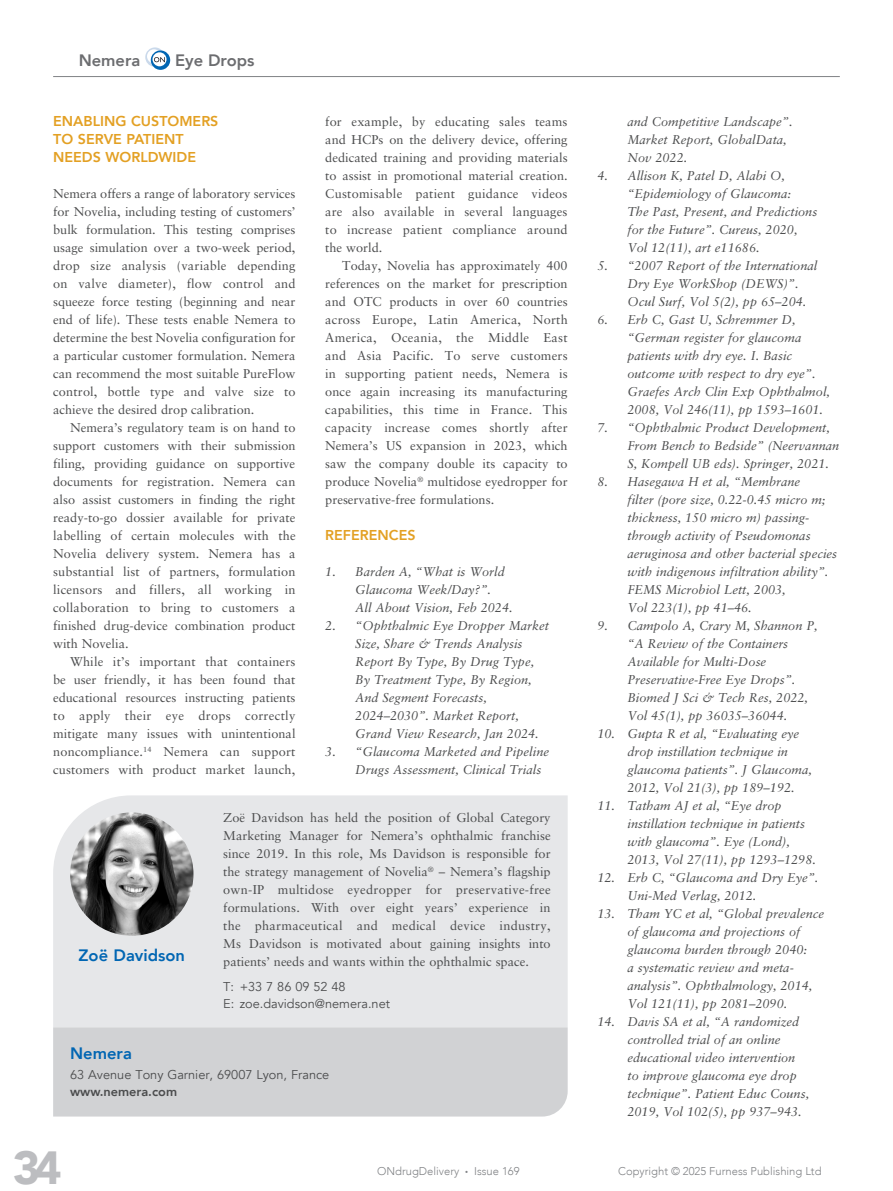
<style>
.page{position:relative;width:893px;height:1191px;background:#fff}
.page>*{position:absolute;margin:0;border:0;box-sizing:border-box;transform-origin:0 0}
.t1{font:900 46.35px "Avenir";color:#bcbdc0}
.MF_body_no_indent{font:800 16.5px "Avenir";color:#0166b3}
.t2{font:800 16.5px "Avenir";color:#6c6d70}
.MF_Xhead{font:800 14.25px/18px "Avenir";color:#e3a023}
.MF_References{font:italic 12.75px/18px "Sabon LT Pro";color:#4b4c4d}
.MF_body{font:12.75px/18px "Sabon LT Pro";color:#4b4c4d;text-align:justify}
.MF_body_no_indent-2{font:12.75px/18px "Sabon LT Pro";color:#4b4c4d;text-align:justify}
.MF_body_no_indent-3{font:12.75px "Avenir";color:#4b4c4d}
.MF_author_box_body{font:12.75px "Avenir";color:#4b4c4d}
.MF_author_box_body_BOLD{font:800 12.75px "Avenir";color:#4b4c4d}
.t3{font:300 11.25px "Avenir";color:#808285}
.s1{font-size:6px}
</style>
<div class="page">
<div style="left:53px;top:1027px;width:515px;height:89px;background:#d1d2d4"></div>
<div style="left:53px;top:795px;width:515px;height:232px;background:#e6e7e9"></div>
<img style="left:70px;top:812px;width:123px;height:123px;border-radius:62px">
<hr style="left:53px;top:76px;width:787px;height:1px;background:#808285">
<svg style="left:145px;top:47px;width:25px;height:23px"></svg>
<p class="t2" style="left:79px;top:47px;width:63px">Nemera</p>
<p class="t2" style="left:175px;top:47px;width:81px">Eye Drops</p>
<p class="MF_Xhead" style="left:53px;top:112px;width:167px">ENABLING CUSTOMERS<br>TO SERVE PATIENT<br>NEEDS WORLDWIDE</p>
<p class="MF_body_no_indent-2" style="left:53px;top:184px;width:244px">Nemera offers a range of laboratory services for Novelia, including testing of customers’ bulk formulation. This testing comprises usage simulation over a two-week period, drop size analysis (variable depending on valve diameter), flow control and squeeze force testing (beginning and near end of life). These tests enable Nemera to determine the best Novelia configuration for a particular customer formulation. Nemera can recommend the most suitable PureFlow control, bottle type and valve size to achieve the desired drop calibration.</p>
<p class="MF_body" style="left:53px;top:418px;width:244px;text-indent:17px">Nemera’s regulatory team is on hand to support customers with their submission filing, providing guidance on supportive documents for registration. Nemera can also assist customers in finding the right ready-to-go dossier available for private labelling of certain molecules with the Novelia delivery system. Nemera has a substantial list of partners, formulation licensors and fillers, all working in collaboration to bring to customers a finished drug-device combination product with Novelia.</p>
<p class="MF_body" style="left:53px;top:652px;width:244px;text-indent:17px">While it’s important that containers be user friendly, it has been found that educational resources instructing patients to apply their eye drops correctly mitigate many issues with unintentional noncompliance.<sup>14</sup> Nemera can support customers with product market launch,</p>
<p class="MF_body" style="left:325px;top:112px;width:244px">for example, by educating sales teams and HCPs on the delivery device, offering dedicated training and providing materials to assist in promotional material creation.<br>Customisable patient guidance videos are also available in several languages to increase patient compliance around the world.</p>
<p class="MF_body" style="left:325px;top:256px;width:244px;text-indent:17px">Today, Novelia has approximately 400 references on the market for prescription and OTC products in over 60 countries across Europe, Latin America, North America, Oceania, the Middle East and Asia Pacific. To serve customers in supporting patient needs, Nemera is once again increasing its manufacturing capabilities, this time in France. This capacity increase comes shortly after Nemera’s US expansion in 2023, which saw the company double its capacity to produce Novelia<sup>®</sup> multidose eyedropper for preservative-free formulations.</p>
<p class="MF_Xhead" style="left:325px;top:526px;width:92px">REFERENCES</p>
<p class="MF_References" style="left:355px;top:562px;width:159px;text-indent:-30px">1. Barden A, “What is World<br>Glaucoma Week/Day?”.<br>All About Vision, Feb 2024.</p>
<p class="MF_References" style="left:355px;top:616px;width:195px;text-indent:-30px">2. “Ophthalmic Eye Dropper Market<br>Size, Share &amp; Trends Analysis<br>Report By Type, By Drug Type,<br>By Treatment Type, By Region,<br>And Segment Forecasts,<br>2024–2030”. Market Report,<br>Grand View Research, Jan 2024.</p>
<p class="MF_References" style="left:355px;top:742px;width:195px;text-indent:-30px">3. “Glaucoma Marketed and Pipeline<br>Drugs Assessment, Clinical Trials</p>
<p class="MF_body_no_indent" style="left:79px;top:942px;width:108px">Zoë Davidson</p>
<p class="MF_body_no_indent-2" style="left:223px;top:808px;width:329px">Zoë Davidson has held the position of Global Category Marketing Manager for Nemera’s ophthalmic franchise since 2019. In this role, Ms Davidson is responsible for the strategy management of Novelia<sup>®</sup> – Nemera’s flagship own-IP multidose eyedropper for preservative-free formulations. With over eight years’ experience in the pharmaceutical and medical device industry, Ms Davidson is motivated about gaining insights into patients’ needs and wants within the ophthalmic space.</p>
<p class="MF_body_no_indent-3" style="left:223px;top:979px;width:124px">T: +33 7 86 09 52 48</p>
<p class="MF_body_no_indent-3" style="left:223px;top:995px;width:168px">E: zoe.davidson@nemera.net</p>
<p class="MF_body_no_indent" style="left:70px;top:1040px;width:63px">Nemera</p>
<p class="MF_author_box_body" style="left:70px;top:1067px;width:261px">63 Avenue Tony Garnier, 69007 Lyon, France</p>
<p class="MF_author_box_body_BOLD" style="left:70px;top:1081px;width:108px">www.nemera.com</p>
<p class="MF_References" style="left:627px;top:112px;width:167px">and Competitive Landscape”.<br>Market Report, GlobalData,<br>Nov 2022.</p>
<p class="MF_References" style="left:627px;top:166px;width:191px;text-indent:-30px">4. Allison K, Patel D, Alabi O, “Epidemiology of Glaucoma:<br>The Past, Present, and Predictions for the Future”. Cureus, 2020,<br>Vol 12(11), art e11686.</p>
<p class="MF_References" style="left:627px;top:256px;width:191px;text-indent:-30px">5. “2007 Report of the International<br>Dry Eye WorkShop (DEWS)”.<br>Ocul Surf, Vol 5(2), pp 65–204.</p>
<p class="MF_References" style="left:627px;top:310px;width:204px;text-indent:-30px">6. Erb C, Gast U, Schremmer D, “German register for glaucoma patients with dry eye. I. Basic outcome with respect to dry eye”.<br>Graefes Arch Clin Exp Ophthalmol,<br>2008, Vol 246(11), pp 1593–1601.</p>
<p class="MF_References" style="left:627px;top:418px;width:213px;text-indent:-30px">7. “Ophthalmic Product Development,<br>From Bench to Bedside” (Neervannan<br>S, Kompell UB eds). Springer, 2021.</p>
<p class="MF_References" style="left:627px;top:472px;width:211px;text-indent:-30px">8. Hasegawa H et al, “Membrane<br>filter (pore size, 0.22-0.45 micro m; thickness, 150 micro m) passing&shy;through activity of Pseudomonas aeruginosa and other bacterial species with indigenous infiltration ability”.<br>FEMS Microbiol Lett, 2003,<br>Vol 223(1), pp 41–46.</p>
<p class="MF_References" style="left:627px;top:616px;width:192px;text-indent:-30px">9. Campolo A, Crary M, Shannon P, “A Review of the Containers<br>Available for Multi-Dose<br>Preservative-Free Eye Drops”.<br>Biomed J Sci &amp; Tech Res, 2022,<br>Vol 45(1), pp 36035–36044.</p>
<p class="MF_References" style="left:627px;top:724px;width:186px;text-indent:-30px">10. Gupta R et al, “Evaluating eye drop instillation technique in glaucoma patients”. J Glaucoma,<br>2012, Vol 21(3), pp 189–192.</p>
<p class="MF_References" style="left:627px;top:796px;width:190px;text-indent:-30px">11. Tatham AJ et al, “Eye drop instillation technique in patients with glaucoma”. Eye (Lond),<br>2013, Vol 27(11), pp 1293–1298.</p>
<p class="MF_References" style="left:627px;top:868px;width:192px;text-indent:-30px">12. Erb C, “Glaucoma and Dry Eye”.<br>Uni-Med Verlag, 2012.</p>
<p class="MF_References" style="left:627px;top:904px;width:198px;text-indent:-30px">13. Tham YC et al, “Global prevalence of glaucoma and projections of glaucoma burden through 2040:<br>a systematic review and meta&shy;analysis”. Ophthalmology, 2014,<br>Vol 121(11), pp 2081–2090.</p>
<p class="MF_References" style="left:627px;top:1012px;width:183px;text-indent:-30px">14. Davis SA et al, “A randomized controlled trial of an online educational video intervention to improve glaucoma eye drop technique”. Patient Educ Couns,<br>2019, Vol 102(5), pp 937–943.</p>
<h1 class="t1" style="left:13px;top:1128px;width:50px">34</h1>
<p class="t3" style="left:377px;top:1164px;width:144px">ONdrugDelivery <span class="s1">•</span> Issue 169</p>
<p class="t3" style="left:618px;top:1164px;width:205px">Copyright © 2025 Furness Publishing Ltd</p>
</div>
